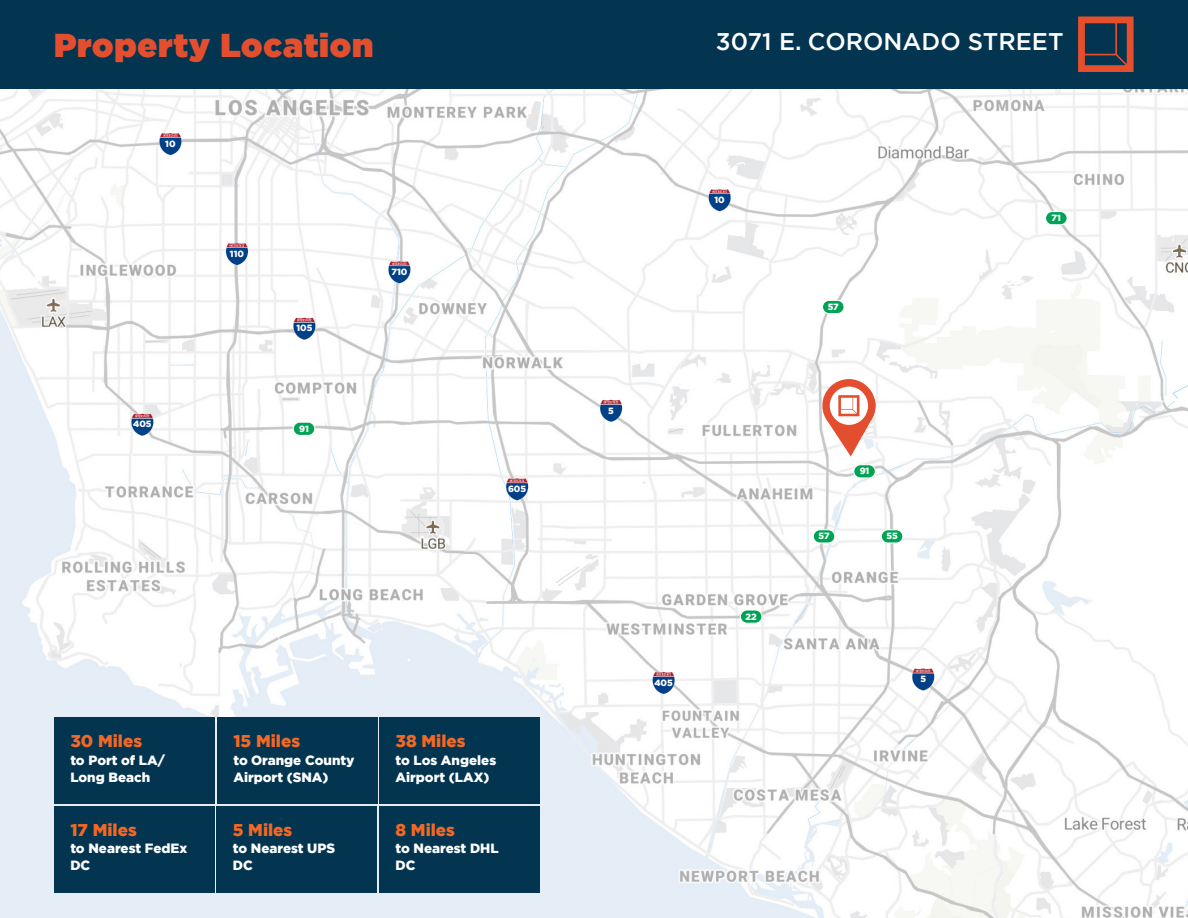
<style>
.page{position:relative;width:1188px;height:918px;background:#fff}
.page>*{position:absolute;margin:0;border:0;box-sizing:border-box;transform-origin:0 0}
.t1{font:900 33px "Gotham";letter-spacing:.025em;color:#e34f2e}
.t2{font:500 24px "Gotham";color:#fff}
.Copy_front{font:900 16.95px "Gotham";color:#f36824}
.Copy_front-2{font:900 13.35px/17px "Gotham";color:#fff}
.t3{font:900 9px "Gotham";color:#fff}
</style>
<div class="page">
<img style="left:0;top:88px;width:1188px;height:830px">
<div style="left:0;top:0;width:1188px;height:88px;background:#033551"></div>
<svg style="left:822px;top:379px;width:53px;height:77px"></svg>
<svg style="left:652px;top:672px;width:23px;height:22px"></svg>
<svg style="left:131px;top:414px;width:23px;height:22px"></svg>
<div style="left:293px;top:422px;width:22px;height:13px;background:#00a354;border-radius:7px"></div>
<div style="left:293px;top:422px;width:22px;height:13px;border:1px solid #fff;border-radius:7px"></div>
<div style="left:740px;top:610px;width:22px;height:13px;background:#00a354;border-radius:7px"></div>
<div style="left:740px;top:610px;width:22px;height:13px;border:1px solid #fff;border-radius:7px"></div>
<div style="left:813px;top:530px;width:22px;height:13px;background:#00a354;border-radius:7px"></div>
<div style="left:813px;top:530px;width:22px;height:13px;border:1px solid #fff;border-radius:7px"></div>
<div style="left:823px;top:300px;width:21px;height:14px;background:#00a354;border-radius:7px"></div>
<div style="left:822px;top:300px;width:22px;height:14px;border:1px solid #fff;border-radius:7px"></div>
<div style="left:1046px;top:212px;width:21px;height:13px;background:#00a354;border-radius:7px"></div>
<div style="left:1045px;top:211px;width:22px;height:14px;border:1px solid #fff;border-radius:7px"></div>
<div style="left:881px;top:530px;width:22px;height:13px;background:#00a354;border-radius:7px"></div>
<div style="left:881px;top:530px;width:22px;height:13px;border:1px solid #fff;border-radius:7px"></div>
<div style="left:854px;top:465px;width:21px;height:13px;background:#00a354;border-radius:7px"></div>
<div style="left:854px;top:465px;width:21px;height:13px;border:1px solid #fff;border-radius:7px"></div>
<svg style="left:293px;top:318px;width:23px;height:22px"></svg>
<svg style="left:159px;top:133px;width:23px;height:22px"></svg>
<svg style="left:708px;top:189px;width:23px;height:22px"></svg>
<svg style="left:388px;top:261px;width:23px;height:23px"></svg>
<svg style="left:226px;top:243px;width:22px;height:22px"></svg>
<svg style="left:1078px;top:16px;width:56px;height:56px"></svg>
<div style="left:54px;top:717px;width:160px;height:87px;background:#033551"></div>
<div style="left:54px;top:806px;width:160px;height:86px;background:#033551"></div>
<div style="left:216px;top:806px;width:161px;height:86px;background:#033551"></div>
<div style="left:379px;top:806px;width:160px;height:86px;background:#033551"></div>
<div style="left:217px;top:717px;width:160px;height:87px;background:#033551"></div>
<div style="left:379px;top:717px;width:160px;height:87px;background:#033551"></div>
<svg style="left:600px;top:400px;width:22px;height:22px"></svg>
<svg style="left:912px;top:668px;width:22px;height:23px"></svg>
<svg style="left:506px;top:478px;width:22px;height:23px"></svg>
<p class="t1" style="left:54px;top:22px;width:321px">Property Location</p>
<p class="t3" style="left:165px;top:137px;width:12px">10</p>
<p class="t3" style="left:133px;top:418px;width:20px">405</p>
<p class="t3" style="left:230px;top:247px;width:16px">110</p>
<p class="t3" style="left:296px;top:322px;width:18px">105</p>
<p class="t3" style="left:299px;top:423px;width:11px">91</p>
<p class="t3" style="left:391px;top:266px;width:18px">710</p>
<p class="t3" style="left:508px;top:483px;width:20px">605</p>
<p class="Copy_front" style="left:70px;top:730px;width:73px">30 Miles</p>
<p class="Copy_front-2" style="left:70px;top:751px;width:96px">to Port of LA/<br>Long Beach</p>
<p class="Copy_front" style="left:70px;top:818px;width:68px">17 Miles</p>
<p class="Copy_front-2" style="left:70px;top:840px;width:118px">to Nearest FedEx<br>DC</p>
<p class="Copy_front" style="left:233px;top:730px;width:68px">15 Miles</p>
<p class="Copy_front-2" style="left:233px;top:751px;width:123px">to Orange County<br>Airport (SNA)</p>
<p class="Copy_front" style="left:233px;top:818px;width:61px">5 Miles</p>
<p class="Copy_front-2" style="left:233px;top:840px;width:104px">to Nearest UPS<br>DC</p>
<p class="Copy_front" style="left:396px;top:730px;width:72px">38 Miles</p>
<p class="Copy_front-2" style="left:396px;top:751px;width:102px">to Los Angeles<br>Airport (LAX)</p>
<p class="Copy_front" style="left:396px;top:818px;width:61px">8 Miles</p>
<p class="Copy_front-2" style="left:396px;top:840px;width:105px">to Nearest DHL<br>DC</p>
<p class="t2" style="left:716px;top:26px;width:349px">3071 E. CORONADO STREET</p>
<p class="t3" style="left:715px;top:193px;width:12px">10</p>
<p class="t3" style="left:608px;top:404px;width:7px">5</p>
<p class="t3" style="left:654px;top:676px;width:20px">405</p>
<p class="t3" style="left:746px;top:610px;width:13px">22</p>
<p class="t3" style="left:828px;top:300px;width:12px">57</p>
<p class="t3" style="left:819px;top:530px;width:12px">57</p>
<p class="t3" style="left:860px;top:465px;width:11px">91</p>
<p class="t3" style="left:886px;top:530px;width:13px">55</p>
<p class="t3" style="left:920px;top:673px;width:7px">5</p>
<p class="t3" style="left:1052px;top:212px;width:11px">71</p>
</div>
